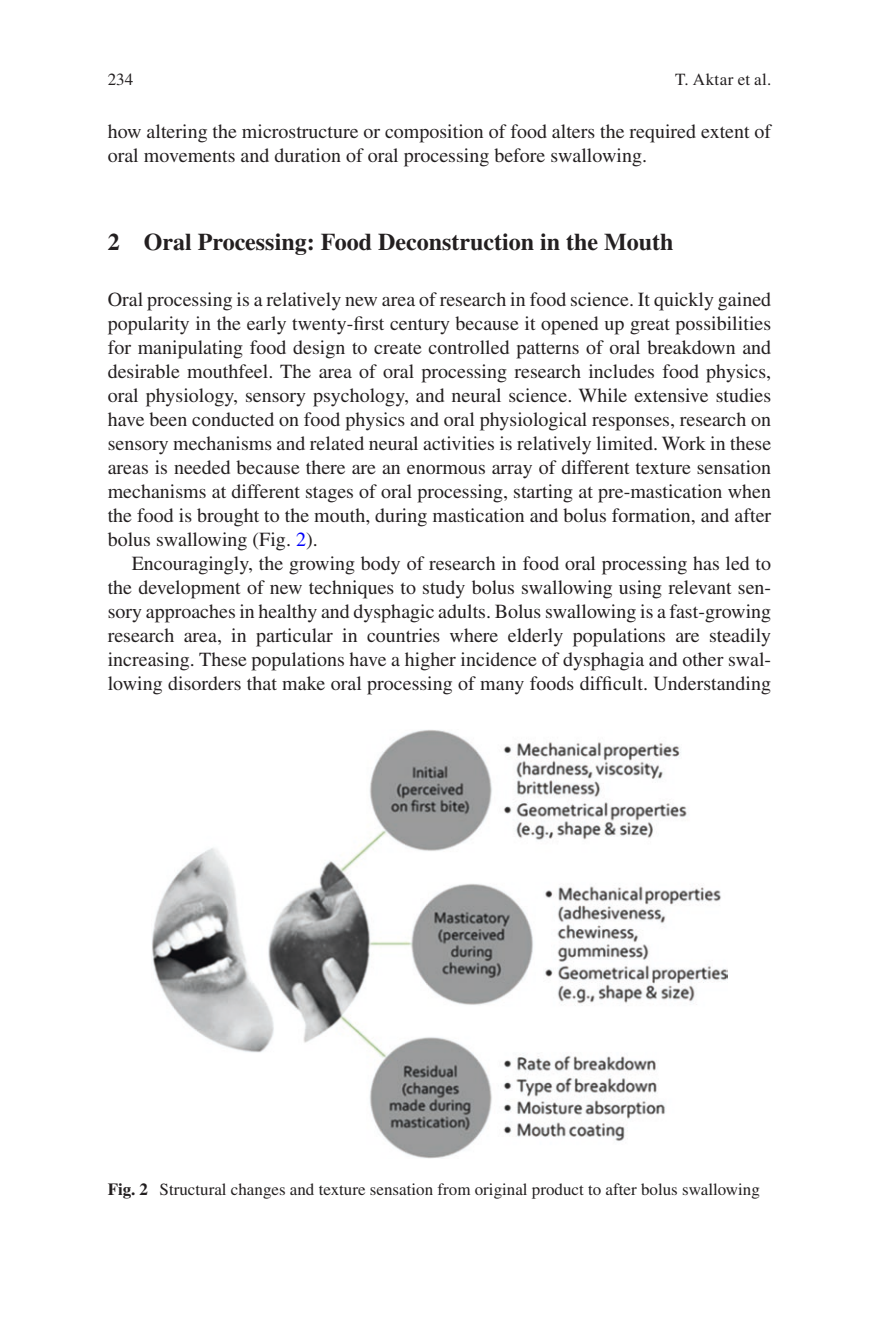
<style>
.page{position:relative;width:879px;height:1333px;background:#fff}
.page>*{position:absolute;margin:0;border:0;box-sizing:border-box;transform-origin:0 0}
.t1{font:700 24px "Qyhwfd Times LT Std";color:#231f20}
.t2{font:20px/24px "Lntfdr Times LT Std";color:#231f20;text-align:justify}
.t3{font:17px "Lntfdr Times LT Std";color:#231f20}
.t4{font:17px "Nfxpnk Times LT Std";letter-spacing:.025em;color:#231f20}
.s1{color:#0000fa}
.s2{font-family:"Qyhwfd Times LT Std";font-weight:700}
</style>
<div class="page">
<img style="left:151px;top:730px;width:576px;height:428px">
<p class="t4" style="left:675px;top:70px;width:98px">T. Aktar et al.</p>
<p class="t3" style="left:108px;top:70px;width:27px">234</p>
<p class="t2" style="left:108px;top:119px;width:665px">how altering the microstructure or composition of food alters the required extent of oral movements and duration of oral processing before swallowing.</p>
<p class="t1" style="left:108px;top:228px;width:567px">2 Oral Processing: Food Deconstruction in the Mouth</p>
<p class="t2" style="left:108px;top:287px;width:665px">Oral processing is a relatively new area of research in food science. It quickly gained popularity in the early twenty-first century because it opened up great possibilities for manipulating food design to create controlled patterns of oral breakdown and desirable mouthfeel. The area of oral processing research includes food physics, oral physiology, sensory psychology, and neural science. While extensive studies have been conducted on food physics and oral physiological responses, research on sensory mechanisms and related neural activities is relatively limited. Work in these areas is needed because there are an enormous array of different texture sensation mechanisms at different stages of oral processing, starting at pre-mastication when the food is brought to the mouth, during mastication and bolus formation, and after bolus swallowing (Fig. <span class="s1">2</span>).</p>
<p class="t2" style="left:108px;top:551px;width:665px;text-indent:24px">Encouragingly, the growing body of research in food oral processing has led to the development of new techniques to study bolus swallowing using relevant sen&shy;sory approaches in healthy and dysphagic adults. Bolus swallowing is a fast-growing research area, in particular in countries where elderly populations are steadily increasing. These populations have a higher incidence of dysphagia and other swal&shy;lowing disorders that make oral processing of many foods difficult. Understanding</p>
<p class="t3" style="left:108px;top:1179px;width:654px"><span class="s2">Fig. 2</span> Structural changes and texture sensation from original product to after bolus swallowing</p>
</div>
